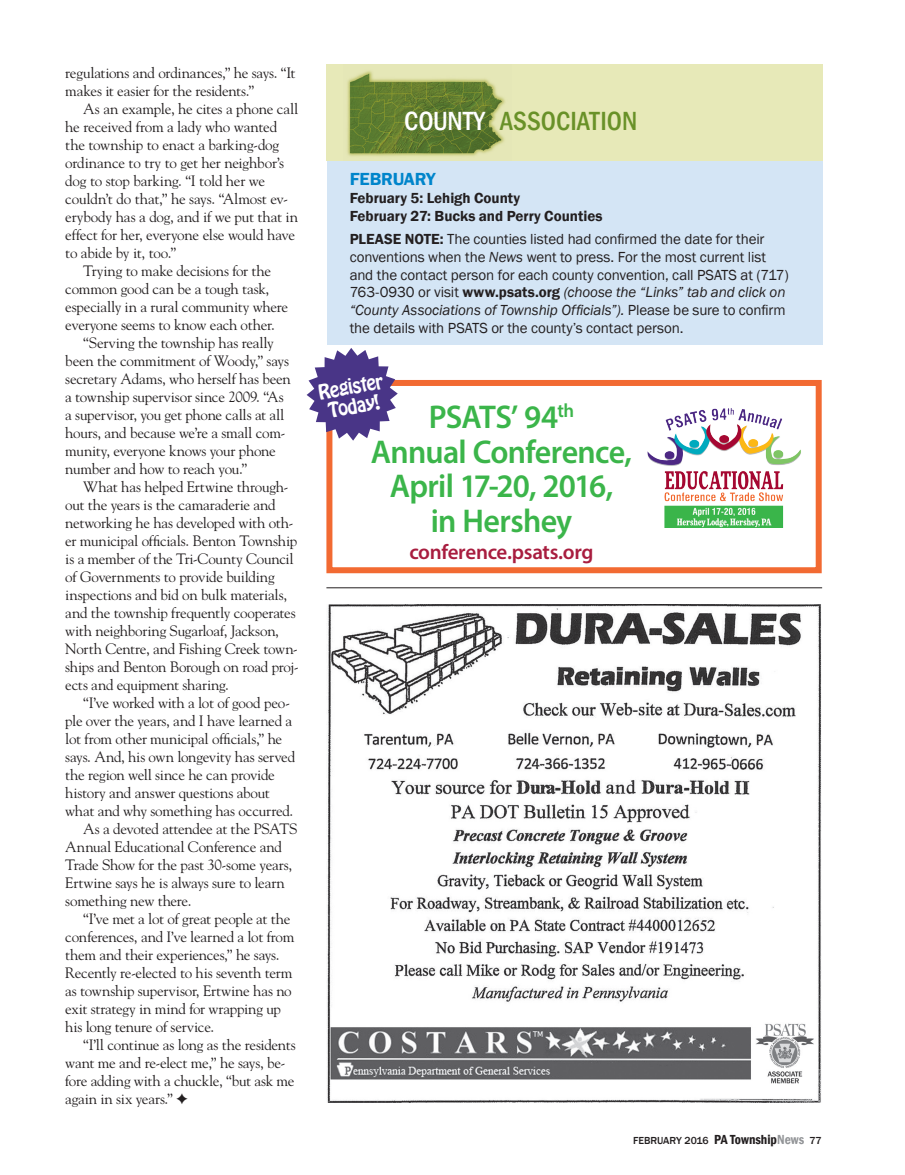
<style>
.page{position:relative;width:905px;height:1175px;background:#fff}
.page>*{position:absolute;margin:0;border:0;box-sizing:border-box;transform-origin:0 0}
.Deck_14_Franklin_Boo{font:600 33px "Myriad Pro";letter-spacing:-.02em;color:#3bb54a}
.t1{font:500 condensed 27px "Franklin Gothic";color:#699128}
.Photo_Caption{font:600 21px "Myriad Pro";letter-spacing:-.015em;color:#a81d3f}
.Deck_14_Franklin_Boo-2{font:18.45px/19.8px "Hobo Std";color:#fff;text-align:center}
.Sidebar_Body{font:600 18px "Franklin Gothic";letter-spacing:-.015em;color:#0085cb}
.Body_Text{font:15px/18px "Goudy";letter-spacing:-.015em;color:#231f20}
.Sidebar_body{font:15px/17.7px "Franklin Gothic";letter-spacing:-.01em;color:#231f20}
.Sidebar_Body-2{font:600 15px "Franklin Gothic";letter-spacing:-.005em;color:#231f20}
.t2{font:500 10.5px "Franklin Gothic";letter-spacing:-.005em;color:#231f20}
.s1{color:#fff}
.s2{font-weight:600}
.s3{font-style:italic}
.s4{font-weight:600;font-stretch:condensed;font-size:13.5px}
.s5{font-weight:600;font-stretch:condensed;font-size:13.5px;color:#939598}
</style>
<div class="page">
<div style="left:327px;top:157px;width:495px;height:187px;background:#d4e5f5"></div>
<div style="left:340px;top:64px;width:482px;height:96px;background:#e7e9b8"></div>
<img style="left:347px;top:71px;width:158px;height:86px">
<div style="left:326px;top:64px;width:17px;height:96px;background:#e7e9b8"></div>
<img style="left:327px;top:604px;width:494px;height:498px">
<hr style="left:326px;top:587px;width:496px;height:1px;background:#231f20">
<div style="left:326px;top:380px;width:495px;height:193px;border:6px solid #f26a32"></div>
<svg style="left:306px;top:348px;width:92px;height:92px"></svg>
<img style="left:647px;top:408px;width:154px;height:119px">
<p class="Body_Text" style="left:65px;top:63px;width:232px">regulations and ordinances,” he says. “It makes it easier for the residents.”</p>
<p class="Body_Text" style="left:65px;top:99px;width:234px;text-indent:18px">As an example, he cites a phone call he received from a lady who wanted the township to enact a barking-dog ordinance to try to get her neighbor’s dog to stop barking. “I told her we couldn’t do that,” he says. “Almost ev&shy;erybody has a dog, and if we put that in effect for her, everyone else would have to abide by it, too.”</p>
<p class="Body_Text" style="left:65px;top:261px;width:224px;text-indent:18px">Trying to make decisions for the common good can be a tough task, especially in a rural community where everyone seems to know each other.</p>
<p class="Body_Text" style="left:65px;top:333px;width:227px;text-indent:18px">“Serving the township has really been the commitment of Woody,” says secretary Adams, who herself has been a township supervisor since 2009. “As a supervisor, you get phone calls at all hours, and because we’re a small com&shy;munity, everyone knows your phone number and how to reach you.”</p>
<p class="Body_Text" style="left:65px;top:477px;width:235px;text-indent:18px">What has helped Ertwine through&shy;out the years is the camaraderie and networking he has developed with oth&shy;er municipal officials. Benton Township is a member of the Tri-County Council of Governments to provide building inspections and bid on bulk materials, and the township frequently cooperates with neighboring Sugarloaf, Jackson, North Centre, and Fishing Creek town&shy;ships and Benton Borough on road proj&shy;ects and equipment sharing.</p>
<p class="Body_Text" style="left:65px;top:693px;width:231px;text-indent:18px">“I’ve worked with a lot of good peo&shy;ple over the years, and I have learned a lot from other municipal officials,” he says. And, his own longevity has served the region well since he can provide history and answer questions about what and why something has occurred.</p>
<p class="Body_Text" style="left:65px;top:819px;width:234px;text-indent:18px">As a devoted attendee at the PSATS Annual Educational Conference and Trade Show for the past 30-some years, Ertwine says he is always sure to learn something new there.</p>
<p class="Body_Text" style="left:65px;top:909px;width:231px;text-indent:18px">“I’ve met a lot of great people at the conferences, and I’ve learned a lot from them and their experiences,” he says.</p>
<p class="Body_Text" style="left:65px;top:963px;width:229px">Recently re-elected to his seventh term as township supervisor, Ertwine has no exit strategy in mind for wrapping up his long tenure of service.</p>
<p class="Body_Text" style="left:65px;top:1035px;width:232px;text-indent:18px">“I’ll continue as long as the residents want me and re-elect me,” he says, be&shy;fore adding with a chuckle, “but ask me again in six years.” ✦</p>
<p class="t1" style="left:404px;top:103px;width:234px"><span class="s1">COUNTY</span> ASSOCIATION</p>
<p class="Sidebar_Body" style="left:350px;top:167px;width:87px">FEBRUARY</p>
<p class="Sidebar_Body-2" style="left:350px;top:188px;width:172px">February 5: Lehigh County</p>
<p class="Sidebar_Body-2" style="left:350px;top:206px;width:254px">February 27: Bucks and Perry Counties</p>
<p class="Sidebar_body" style="left:350px;top:231px;width:440px"><span class="s2">PLEASE NOTE:</span> The counties listed had confirmed the date for their conventions when the <span class="s3">News</span> went to press. For the most current list and the contact person for each county convention, call PSATS at (717)<br>763-0930 or visit <span class="s2">www.psats.org</span> <span class="s3">(choose the “Links” tab and click on “County Associations of Township Officials”).</span> Please be sure to confirm the details with PSATS or the county’s contact person.</p>
<p class="Deck_14_Franklin_Boo-2" style="left:317px;top:383px;width:67px;rotate:-10deg">Register<br>Today!</p>
<p class="Deck_14_Franklin_Boo" style="left:429px;top:396px;width:147px">PSATS’ 94<sup>th</sup></p>
<p class="Deck_14_Franklin_Boo" style="left:371px;top:430px;width:263px">Annual Conference,</p>
<p class="Deck_14_Franklin_Boo" style="left:390px;top:465px;width:225px">April 17-20, 2016,</p>
<p class="Deck_14_Franklin_Boo" style="left:431px;top:499px;width:143px">in Hershey</p>
<p class="Photo_Caption" style="left:409px;top:539px;width:186px">conference.psats.org</p>
<p class="t2" style="left:633px;top:1133px;width:190px">FEBRUARY 2016 <span class="s4">PA Township</span><span class="s5">News</span> 77</p>
</div>
